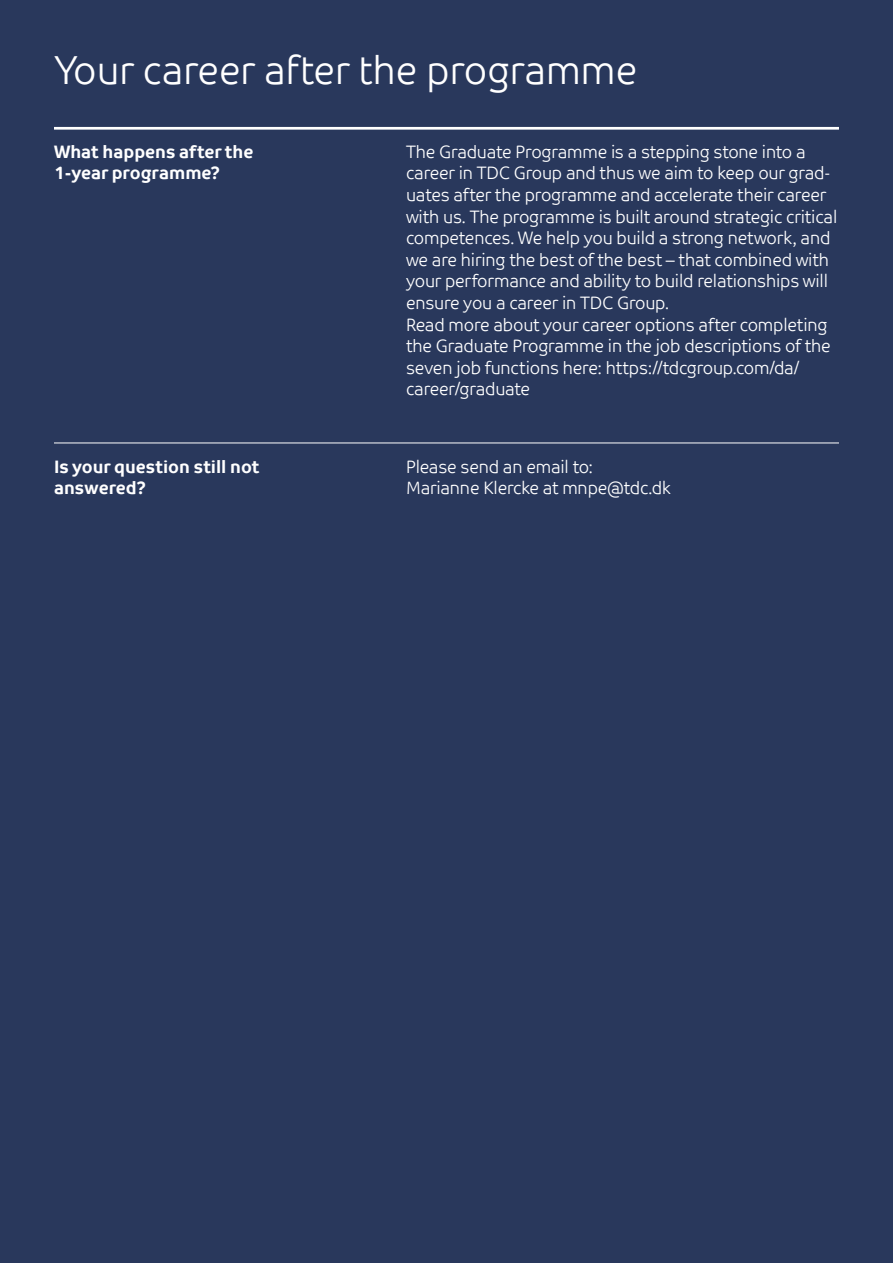
<style>
.page{position:relative;width:893px;height:1263px;background:#29385c}
.page>*{position:absolute;margin:0;border:0;box-sizing:border-box;transform-origin:0 0}
.t1{font:40.5px "TDC Light";color:#fff}
.t2{font:18px/21.6px "TDC Light";letter-spacing:-.01em;color:#fff}
.t3{font:700 18px/21.6px "TDC";color:#fff}
</style>
<div class="page">
<hr style="left:54px;top:127px;width:785px;height:3px;background:#fff">
<hr style="left:54px;top:442px;width:785px;height:1px;background:#fff">
<p class="t1" style="left:54px;top:47px;width:585px">Your career after the programme</p>
<p class="t3" style="left:54px;top:141px;width:201px">What happens after the<br>1-year programme?</p>
<p class="t3" style="left:54px;top:455px;width:207px">Is your question still not answered?</p>
<p class="t2" style="left:406px;top:141px;width:433px">The Graduate Programme is a stepping stone into a career in TDC Group and thus we aim to keep our grad&shy;uates after the programme and accelerate their career with us. The programme is built around strategic critical competences. We help you build a strong network, and we are hiring the best of the best – that combined with your performance and ability to build relationships will ensure you a career in TDC Group.</p>
<p class="t2" style="left:406px;top:314px;width:426px">Read more about your career options after completing the Graduate Programme in the job descriptions of the seven job functions here: https://tdcgroup.com/da/ career/graduate</p>
<p class="t2" style="left:406px;top:456px;width:266px">Please send an email to:<br>Marianne Klercke at mnpe@tdc.dk</p>
</div>
